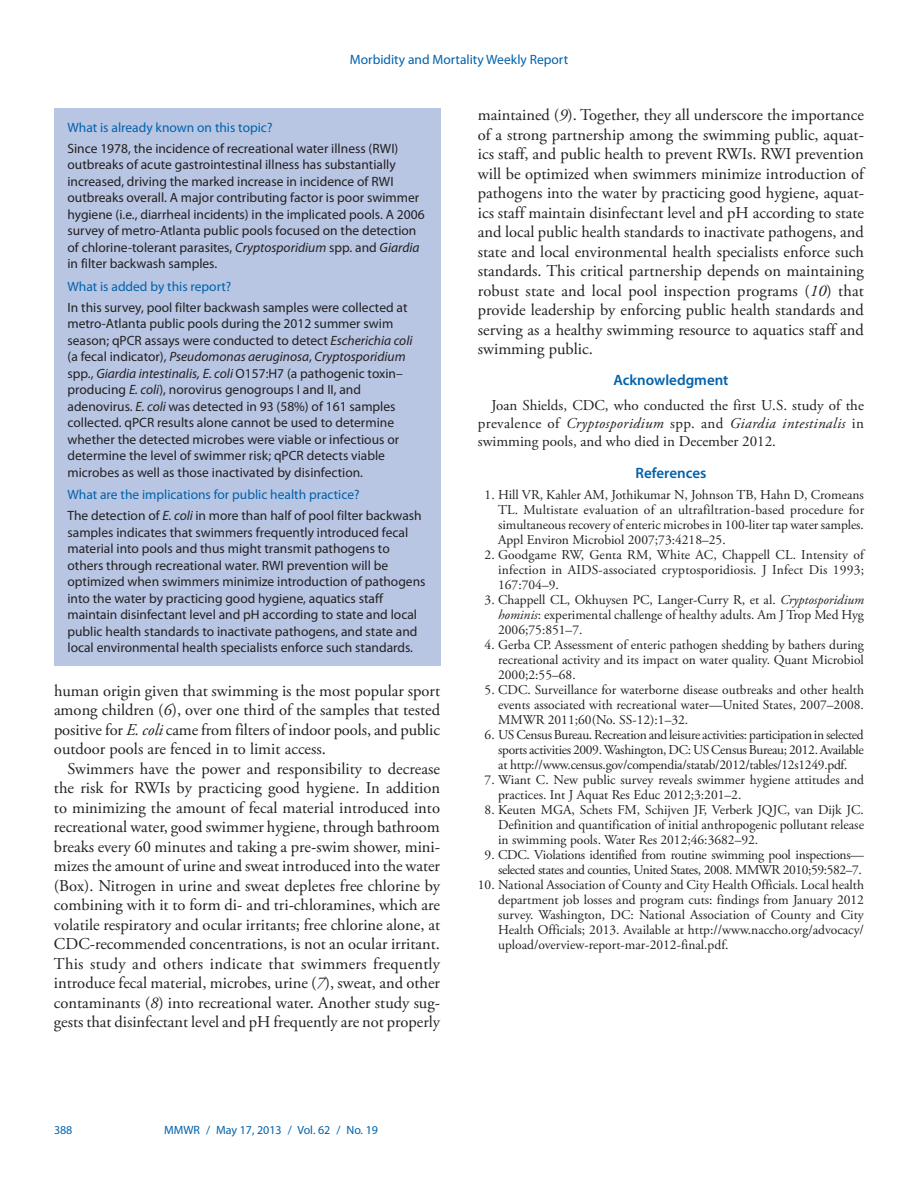
<style>
.page{position:relative;width:918px;height:1188px;background:#fff}
.page>*{position:absolute;margin:0;border:0;box-sizing:border-box;transform-origin:0 0}
.body_copy{font:16.5px/19.5px "Adobe Garamond Pro";color:#231f20;text-align:justify}
.acknowl_text{font:15px/18px "Adobe Garamond Pro";color:#231f20;text-align:justify}
.headline3{font:600 15px "Myriad Pro";color:#0161ab}
.reference_text_1-99{font:13.5px/15px "Adobe Garamond Pro";color:#231f20;text-align:justify}
.fb_answer{font:13.5px/16.5px "Myriad Pro";color:#231f20}
.fb_question{font:13.5px "Myriad Pro";color:#0161ab}
.reference_text_1-99-2{font:13.5px/15px "Adobe Garamond Pro";letter-spacing:-.025em;color:#231f20;text-align:right}
.t1{font:12px "Myriad Pro";color:#0161ab}
.s1{font-style:italic}
</style>
<div class="page">
<div style="left:54px;top:108px;width:386px;height:558px;background:#b8c6e3"></div>
<p class="fb_question" style="left:350px;top:51px;width:220px">Morbidity and Mortality Weekly Report</p>
<p class="fb_question" style="left:68px;top:119px;width:206px">What is already known on this topic?</p>
<p class="fb_answer" style="left:68px;top:140px;width:359px">Since 1978, the incidence of recreational water illness (RWI) outbreaks of acute gastrointestinal illness has substantially increased, driving the marked increase in incidence of RWI outbreaks overall. A major contributing factor is poor swimmer hygiene (i.e., diarrheal incidents) in the implicated pools. A 2006 survey of metro-Atlanta public pools focused on the detection of chlorine-tolerant parasites, <span class="s1">Cryptosporidium</span> spp. and <span class="s1">Giardia </span>in filter backwash samples.</p>
<p class="fb_question" style="left:68px;top:278px;width:165px">What is added by this report?</p>
<p class="fb_answer" style="left:68px;top:299px;width:347px">In this survey, pool filter backwash samples were collected at metro-Atlanta public pools during the 2012 summer swim season; qPCR assays were conducted to detect <span class="s1">Escherichia coli </span>(a fecal indicator), <span class="s1">Pseudomonas aeruginosa</span>, <span class="s1">Cryptosporidium </span>spp., <span class="s1">Giardia intestinalis, E. coli</span> O157:H7 (a pathogenic toxin– producing <span class="s1">E. coli</span>), norovirus genogroups I and II, and adenovirus. <span class="s1">E. coli</span> was detected in 93 (58%) of 161 samples collected. qPCR results alone cannot be used to determine whether the detected microbes were viable or infectious or determine the level of swimmer risk; qPCR detects viable microbes as well as those inactivated by disinfection.</p>
<p class="fb_question" style="left:68px;top:486px;width:294px">What are the implications for public health practice?</p>
<p class="fb_answer" style="left:68px;top:507px;width:360px">The detection of <span class="s1">E. coli</span> in more than half of pool filter backwash samples indicates that swimmers frequently introduced fecal material into pools and thus might transmit pathogens to others through recreational water. RWI prevention will be optimized when swimmers minimize introduction of pathogens into the water by practicing good hygiene, aquatics staff maintain disinfectant level and pH according to state and local public health standards to inactivate pathogens, and state and local environmental health specialists enforce such standards.</p>
<p class="body_copy" style="left:54px;top:681px;width:388px">human origin given that swimming is the most popular sport among children (<span class="s1">6</span>), over one third of the samples that tested positive for <span class="s1">E. coli</span> came from filters of indoor pools, and public outdoor pools are fenced in to limit access.</p>
<p class="body_copy" style="left:54px;top:759px;width:388px;text-indent:13px">Swimmers have the power and responsibility to decrease the risk for RWIs by practicing good hygiene. In addition to minimizing the amount of fecal material introduced into recreational water, good swimmer hygiene, through bathroom breaks every 60 minutes and taking a pre-swim shower, mini&shy;mizes the amount of urine and sweat introduced into the water (Box). Nitrogen in urine and sweat depletes free chlorine by combining with it to form di- and tri-chloramines, which are volatile respiratory and ocular irritants; free chlorine alone, at CDC-recommended concentrations, is not an ocular irritant.<br>This study and others indicate that swimmers frequently introduce fecal material, microbes, urine (<span class="s1">7</span>), sweat, and other contaminants (<span class="s1">8</span>) into recreational water. Another study sug&shy;gests that disinfectant level and pH frequently are not properly</p>
<p class="body_copy" style="left:478px;top:106px;width:388px">maintained (<span class="s1">9</span>). Together, they all underscore the importance of a strong partnership among the swimming public, aquat&shy;ics staff, and public health to prevent RWIs. RWI prevention will be optimized when swimmers minimize introduction of pathogens into the water by practicing good hygiene, aquat&shy;ics staff maintain disinfectant level and pH according to state and local public health standards to inactivate pathogens, and state and local environmental health specialists enforce such standards. This critical partnership depends on maintaining robust state and local pool inspection programs (<span class="s1">10</span>) that provide leadership by enforcing public health standards and serving as a healthy swimming resource to aquatics staff and swimming public.</p>
<p class="headline3" style="left:613px;top:371px;width:117px">Acknowledgment</p>
<p class="acknowl_text" style="left:478px;top:397px;width:388px;text-indent:13px">Joan Shields, CDC, who conducted the first U.S. study of the prevalence of <span class="s1">Cryptosporidium</span> spp. and <span class="s1">Giardia intestinalis</span> in swimming pools, and who died in December 2012.</p>
<p class="headline3" style="left:636px;top:463px;width:72px">References</p>
<p class="reference_text_1-99" style="left:498px;top:488px;width:368px;text-indent:-14px">1. Hill VR, Kahler AM, Jothikumar N, Johnson TB, Hahn D, Cromeans TL. Multistate evaluation of an ultrafiltration-based procedure for simultaneous recovery of enteric microbes in 100-liter tap water samples.<br>Appl Environ Microbiol 2007;73:4218–25.</p>
<p class="reference_text_1-99" style="left:498px;top:548px;width:367px;text-indent:-14px">2. Goodgame RW, Genta RM, White AC, Chappell CL. Intensity of infection in AIDS-associated cryptosporidiosis. J Infect Dis 1993; 167:704–9.</p>
<p class="reference_text_1-99" style="left:498px;top:593px;width:367px;text-indent:-14px">3. Chappell CL, Okhuysen PC, Langer-Curry R, et al. <span class="s1">Cryptosporidium hominis</span>: experimental challenge of healthy adults. Am J Trop Med Hyg 2006;75:851–7.</p>
<p class="reference_text_1-99" style="left:498px;top:638px;width:367px;text-indent:-14px">4. Gerba CP. Assessment of enteric pathogen shedding by bathers during recreational activity and its impact on water quality. Quant Microbiol 2000;2:55–68.</p>
<p class="reference_text_1-99" style="left:498px;top:683px;width:367px;text-indent:-14px">5. CDC. Surveillance for waterborne disease outbreaks and other health events associated with recreational water—United States, 2007–2008.<br>MMWR 2011;60(No. SS-12):1–32.</p>
<p class="reference_text_1-99" style="left:498px;top:728px;width:367px;text-indent:-14px">6. US Census Bureau. Recreation and leisure activities: participation in selected sports activities 2009. Washington, DC: US Census Bureau; 2012. Available at http://www.census.gov/compendia/statab/2012/tables/12s1249.pdf.</p>
<p class="reference_text_1-99" style="left:498px;top:773px;width:367px;text-indent:-14px">7. Wiant C. New public survey reveals swimmer hygiene attitudes and practices. Int J Aquat Res Educ 2012;3:201–2.</p>
<p class="reference_text_1-99" style="left:498px;top:803px;width:367px;text-indent:-14px">8. Keuten MGA, Schets FM, Schijven JF, Verberk JQJC, van Dijk JC.<br>Definition and quantification of initial anthropogenic pollutant release in swimming pools. Water Res 2012;46:3682–92.</p>
<p class="reference_text_1-99-2" style="left:485px;top:848px;width:381px">9. CDC. Violations identified from routine swimming pool inspections— selected states and counties, United States, 2008. MMWR 2010;59:582–7.</p>
<p class="reference_text_1-99" style="left:498px;top:878px;width:367px;text-indent:-20px">10. National Association of County and City Health Officials. Local health department job losses and program cuts: findings from January 2012 survey. Washington, DC: National Association of County and City Health Officials; 2013. Available at http://www.naccho.org/advocacy/ upload/overview-report-mar-2012-final.pdf.</p>
<p class="t1" style="left:54px;top:1123px;width:20px">388</p>
<p class="t1" style="left:164px;top:1123px;width:215px">MMWR / May 17, 2013 / Vol. 62 / No. 19</p>
</div>
